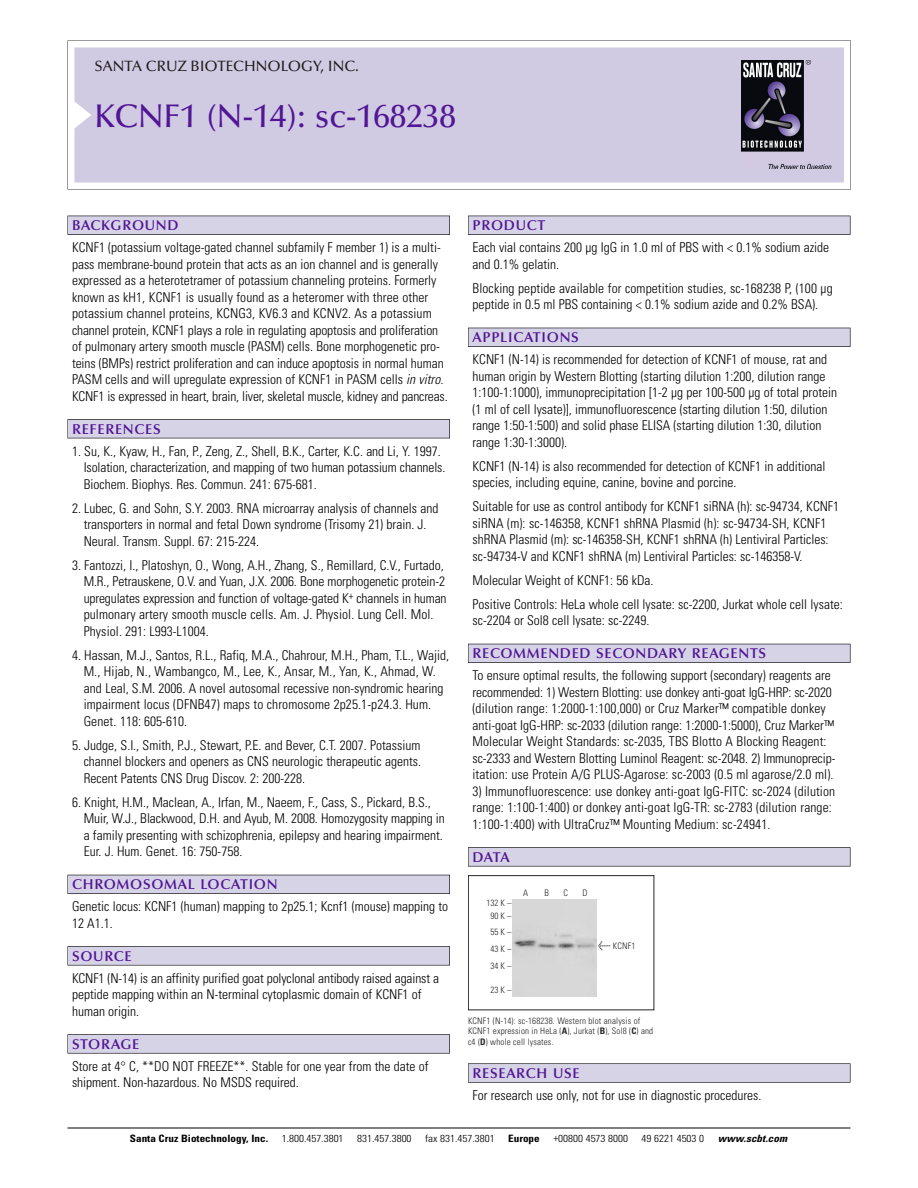
<style>
.page{position:relative;width:918px;height:1188px;background:#fff}
.page>*{position:absolute;margin:0;border:0;box-sizing:border-box;transform-origin:0 0}
.t1{font:500 33px "Optima";color:#511695}
.t2{font:500 15px "Optima";color:#231f20}
.t3{font:600 14.25px "Optima";letter-spacing:.05em;color:#511695}
.t4{font:300 condensed 13.5px/16.5px "Univers";color:#000}
.t5{font:300 condensed 10.2px "Univers";color:#000;scale:1.1 1}
.t6{font:700 condensed 10.2px "Univers";color:#000;scale:1.1 1}
.t7{font:italic 700 condensed 10.2px "Univers";letter-spacing:.005em;color:#000;scale:1.1 1}
.t8{font:9px/10.5px "Univers Condensed Light+UVSADU";letter-spacing:.015em;color:#272627}
.s1{font-style:italic}
.s2{font-family:"Meta Plus Book Roman+PCIAVT";font-size:10.5px}
.s3{font-family:"Univers Condensed Bold+TYCNNU"}
</style>
<div class="page">
<svg style="left:68px;top:40px;width:783px;height:149px"></svg>
<div style="left:74px;top:47px;width:770px;height:135px;background:#d1cae3"></div>
<img style="left:741px;top:60px;width:90px;height:108px">
<div style="left:68px;top:216px;width:382px;height:19px;background:#525155"></div>
<div style="left:68px;top:216px;width:381px;height:18px;background:#d7d3e7"></div>
<div style="left:68px;top:419px;width:382px;height:19px;background:#525155"></div>
<div style="left:68px;top:420px;width:381px;height:18px;background:#d7d3e7"></div>
<div style="left:68px;top:875px;width:382px;height:19px;background:#525158"></div>
<div style="left:68px;top:875px;width:381px;height:18px;background:#d7d3e7"></div>
<div style="left:68px;top:946px;width:382px;height:19px;background:#575759"></div>
<div style="left:68px;top:947px;width:381px;height:18px;background:#d7d3e7"></div>
<svg style="left:68px;top:1034px;width:382px;height:20px"></svg>
<div style="left:68px;top:1035px;width:381px;height:18px;background:#d7d3e7"></div>
<div style="left:468px;top:216px;width:382px;height:19px;background:#525155"></div>
<div style="left:468px;top:216px;width:382px;height:18px;background:#d7d3e7"></div>
<div style="left:468px;top:328px;width:382px;height:19px;background:#515055"></div>
<div style="left:468px;top:328px;width:382px;height:18px;background:#d7d3e7"></div>
<div style="left:468px;top:644px;width:382px;height:19px;background:#525158"></div>
<div style="left:468px;top:644px;width:382px;height:18px;background:#d7d3e7"></div>
<div style="left:468px;top:847px;width:382px;height:19px;background:#575759"></div>
<div style="left:468px;top:848px;width:382px;height:18px;background:#d7d3e7"></div>
<div style="left:468px;top:1063px;width:382px;height:20px;background:#666"></div>
<div style="left:468px;top:1064px;width:382px;height:18px;background:#d7d3e7"></div>
<hr style="left:68px;top:1128px;width:782px;height:1px;background:#000">
<div style="left:468px;top:875px;width:186px;height:135px;border:1px solid #272627"></div>
<img style="left:513px;top:900px;width:83px;height:97px">
<p class="t2" style="left:94px;top:61px;width:266px">SANTA CRUZ BIOTECHNOLOGY, INC.</p>
<h1 class="t1" style="left:94px;top:103px;width:363px">KCNF1 (N-14): sc-168238</h1>
<p class="t3" style="left:72px;top:219px;width:108px">BACKGROUND</p>
<p class="t4" style="left:72px;top:240px;width:377px">KCNF1 (potassium voltage-gated channel subfamily F member 1) is a multi&shy;pass membrane-bound protein that acts as an ion channel and is generally expressed as a heterotetramer of potassium channeling proteins. Formerly known as kH1, KCNF1 is usually found as a heteromer with three other potassium channel proteins, KCNG3, KV6.3 and KCNV2. As a potassium channel protein, KCNF1 plays a role in regulating apoptosis and proliferation of pulmonary artery smooth muscle (PASM) cells. Bone morphogenetic pro&shy;teins (BMPs) restrict proliferation and can induce apoptosis in normal human PASM cells and will upregulate expression of KCNF1 in PASM cells <span class="s1">in vitro.<br></span>KCNF1 is expressed in heart, brain, liver, skeletal muscle, kidney and pancreas.</p>
<p class="t3" style="left:72px;top:423px;width:90px">REFERENCES</p>
<p class="t4" style="left:84px;top:444px;width:363px;text-indent:-12px">1. Su, K., Kyaw, H., Fan, P., Zeng, Z., Shell, B.K., Carter, K.C. and Li, Y. 1997.<br>Isolation, characterization, and mapping of two human potassium channels.<br>Biochem. Biophys. Res. Commun. 241: 675-681.</p>
<p class="t4" style="left:84px;top:501px;width:356px;text-indent:-12px">2. Lubec, G. and Sohn, S.Y. 2003. RNA microarray analysis of channels and transporters in normal and fetal Down syndrome (Trisomy 21) brain. J.<br>Neural. Transm. Suppl. 67: 215-224.</p>
<p class="t4" style="left:84px;top:558px;width:364px;text-indent:-12px">3. Fantozzi, I., Platoshyn, O., Wong, A.H., Zhang, S., Remillard, C.V., Furtado, M.R., Petrauskene, O.V. and Yuan, J.X. 2006. Bone morphogenetic protein-2 upregulates expression and function of voltage-gated K<sup>+</sup> channels in human pulmonary artery smooth muscle cells. Am. J. Physiol. Lung Cell. Mol.<br>Physiol. 291: L993-L1004.</p>
<p class="t4" style="left:84px;top:648px;width:367px;text-indent:-12px">4. Hassan, M.J., Santos, R.L., Rafiq, M.A., Chahrour, M.H., Pham, T.L., Wajid, M., Hijab, N., Wambangco, M., Lee, K., Ansar, M., Yan, K., Ahmad, W. and Leal, S.M. 2006. A novel autosomal recessive non-syndromic hearing impairment locus (DFNB47) maps to chromosome 2p25.1-p24.3. Hum.<br>Genet. 118: 605-610.</p>
<p class="t4" style="left:84px;top:738px;width:339px;text-align:justify;text-indent:-12px">5. Judge, S.I., Smith, P.J., Stewart, P.E. and Bever, C.T. 2007. Potassium channel blockers and openers as CNS neurologic therapeutic agents.<br>Recent Patents CNS Drug Discov. 2: 200-228.</p>
<p class="t4" style="left:84px;top:795px;width:363px;text-indent:-12px">6. Knight, H.M., Maclean, A., Irfan, M., Naeem, F., Cass, S., Pickard, B.S., Muir, W.J., Blackwood, D.H. and Ayub, M. 2008. Homozygosity mapping in a family presenting with schizophrenia, epilepsy and hearing impairment.<br>Eur. J. Hum. Genet. 16: 750-758.</p>
<p class="t3" style="left:72px;top:879px;width:207px">CHROMOSOMAL LOCATION</p>
<p class="t4" style="left:72px;top:899px;width:378px">Genetic locus: KCNF1 (human) mapping to 2p25.1; Kcnf1 (mouse) mapping to<br>12 A1.1.</p>
<p class="t3" style="left:72px;top:950px;width:61px">SOURCE</p>
<p class="t4" style="left:72px;top:971px;width:369px">KCNF1 (N-14) is an affinity purified goat polyclonal antibody raised against a peptide mapping within an N-terminal cytoplasmic domain of KCNF1 of human origin.</p>
<p class="t3" style="left:72px;top:1038px;width:69px">STORAGE</p>
<p class="t4" style="left:72px;top:1059px;width:358px">Store at 4° C, **DO NOT FREEZE**. Stable for one year from the date of shipment. Non-hazardous. No MSDS required.</p>
<p class="t3" style="left:473px;top:219px;width:74px">PRODUCT</p>
<p class="t4" style="left:473px;top:240px;width:358px">Each vial contains 200 µg IgG in 1.0 ml of PBS with &lt; 0.1% sodium azide and 0.1% gelatin.</p>
<p class="t4" style="left:473px;top:281px;width:362px">Blocking peptide available for competition studies, sc-168238 P, (100 µg peptide in 0.5 ml PBS containing &lt; 0.1% sodium azide and 0.2% BSA).</p>
<p class="t3" style="left:473px;top:332px;width:108px">APPLICATIONS</p>
<p class="t4" style="left:473px;top:352px;width:366px">KCNF1 (N-14) is recommended for detection of KCNF1 of mouse, rat and human origin by Western Blotting (starting dilution 1:200, dilution range 1:100-1:1000), immunoprecipitation [1-2 µg per 100-500 µg of total protein (1 ml of cell lysate)], immunofluorescence (starting dilution 1:50, dilution range 1:50-1:500) and solid phase ELISA (starting dilution 1:30, dilution range 1:30-1:3000).</p>
<p class="t4" style="left:473px;top:459px;width:354px">KCNF1 (N-14) is also recommended for detection of KCNF1 in additional species, including equine, canine, bovine and porcine.</p>
<p class="t4" style="left:473px;top:499px;width:368px">Suitable for use as control antibody for KCNF1 siRNA (h): sc-94734, KCNF1 siRNA (m): sc-146358, KCNF1 shRNA Plasmid (h): sc-94734-SH, KCNF1 shRNA Plasmid (m): sc-146358-SH, KCNF1 shRNA (h) Lentiviral Particles: sc-94734-V and KCNF1 shRNA (m) Lentiviral Particles: sc-146358-V.</p>
<p class="t4" style="left:473px;top:569px;width:372px;line-height:24px">Molecular Weight of KCNF1: 56 kDa.<br>Positive Controls: HeLa whole cell lysate: sc-2200, Jurkat whole cell lysate:</p>
<p class="t4" style="left:473px;top:613px;width:178px">sc-2204 or Sol8 cell lysate: sc-2249.</p>
<p class="t3" style="left:473px;top:648px;width:295px">RECOMMENDED SECONDARY REAGENTS</p>
<p class="t4" style="left:473px;top:668px;width:364px">To ensure optimal results, the following support (secondary) reagents are recommended: 1) Western Blotting: use donkey anti-goat IgG-HRP: sc-2020 (dilution range: 1:2000-1:100,000) or Cruz Marker™ compatible donkey anti-goat IgG-HRP: sc-2033 (dilution range: 1:2000-1:5000), Cruz Marker™ Molecular Weight Standards: sc-2035, TBS Blotto A Blocking Reagent: sc-2333 and Western Blotting Luminol Reagent: sc-2048. 2) Immunoprecip&shy;itation: use Protein A/G PLUS-Agarose: sc-2003 (0.5 ml agarose/2.0 ml).</p>
<p class="t4" style="left:473px;top:784px;width:364px">3) Immunofluorescence: use donkey anti-goat IgG-FITC: sc-2024 (dilution range: 1:100-1:400) or donkey anti-goat IgG-TR: sc-2783 (dilution range:<br>1:100-1:400) with UltraCruz™ Mounting Medium: sc-24941.</p>
<p class="t3" style="left:473px;top:851px;width:39px">DATA</p>
<p class="t8" style="left:487px;top:898px;width:26px;line-height:12.5px;text-align:center">132 K –<br>90K–</p>
<p class="t8" style="left:491px;top:924px;width:22px;line-height:16.8px;text-align:justify">55K– 43K– 34K–</p>
<p class="t8" style="left:491px;top:986px;width:22px">23K–</p>
<p class="t8" style="left:523px;top:889px;width:7px">A</p>
<p class="t8" style="left:545px;top:889px;width:6px">B</p>
<p class="t8" style="left:563px;top:889px;width:6px">C</p>
<p class="t8" style="left:583px;top:889px;width:7px">D</p>
<p class="t8" style="left:598px;top:941px;width:39px"><span class="s2">&lt;</span> KCNF1</p>
<p class="t8" style="left:468px;top:1016px;width:187px">KCNF1 (N-14): sc-168238. Western blot analysis of<br>KCNF1 expression in HeLa (<span class="s3">A</span>), Jurkat (<span class="s3">B</span>), Sol8 (<span class="s3">C</span>) and c4 (<span class="s3">D</span>) whole cell lysates.</p>
<p class="t3" style="left:473px;top:1067px;width:109px">RESEARCH USE</p>
<p class="t4" style="left:473px;top:1088px;width:290px">For research use only, not for use in diagnostic procedures.</p>
<p class="t6" style="left:130px;top:1135px;width:127px">Santa Cruz Biotechnology, Inc.</p>
<p class="t5" style="left:282px;top:1135px;width:58px">1.800.457.3801</p>
<p class="t5" style="left:357px;top:1135px;width:51px">831.457.3800</p>
<p class="t5" style="left:425px;top:1135px;width:65px">fax 831.457.3801</p>
<p class="t6" style="left:508px;top:1135px;width:30px">Europe</p>
<p class="t5" style="left:553px;top:1135px;width:69px">+00800 4573 8000</p>
<p class="t5" style="left:642px;top:1135px;width:58px">49 6221 4503 0</p>
<p class="t7" style="left:718px;top:1135px;width:64px">www.scbt.com</p>
</div>
